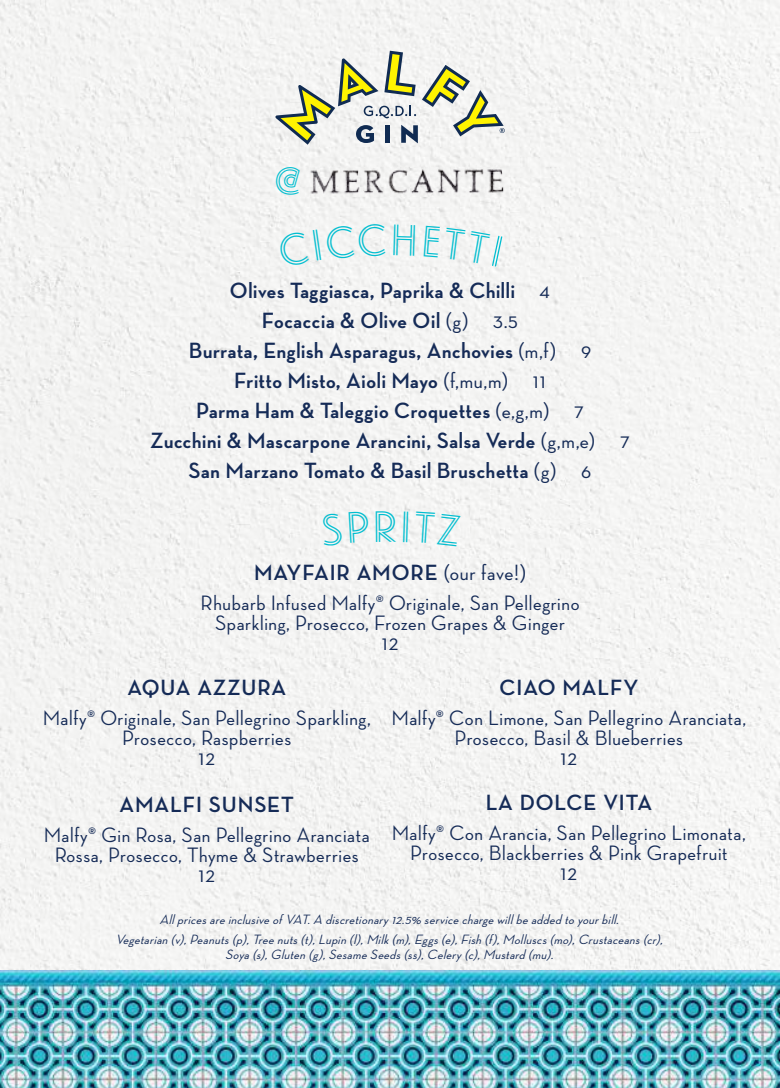
<style>
.page{position:relative;width:780px;height:1088px;background:#f4f4f3}
.page>*{position:absolute;margin:0;border:0;box-sizing:border-box;transform-origin:0 0}
.t1{font:36.62px "Landmark Inline";color:#01bed0}
.t2{font:700 22.5px/30px "Neutra Disp";letter-spacing:.03em;color:#152b57;text-align:center}
.t3{font:500 22.5px "Neutra Disp";letter-spacing:.04em;color:#152b57}
.t4{font:500 21.25px/20px "Neutra Disp";letter-spacing:.03em;color:#152b57;text-align:center}
.t5{font:italic 500 13.75px/20px "Neutra Disp";letter-spacing:.02em;color:#152b57;text-align:center}
.s1{font-weight:500}
</style>
<div class="page">
<img style="left:0;top:970px;width:779px;height:118px">
<svg style="left:275px;top:51px;width:229px;height:94px"></svg>
<img style="left:305px;top:157px;width:205px;height:45px">
<div style="left:278px;top:224px;width:107px;height:43px;background:#f3f3f2"></div>
<svg style="left:393px;top:225px;width:22px;height:31px"></svg>
<div style="left:424px;top:226px;width:78px;height:41px;background:#f4f4f3"></div>
<div style="left:321px;top:511px;width:48px;height:35px;background:#f3f3f2"></div>
<svg style="left:375px;top:511px;width:21px;height:31px"></svg>
<svg style="left:403px;top:511px;width:5px;height:31px"></svg>
<svg style="left:414px;top:512px;width:47px;height:34px"></svg>
<h1 class="t1" style="left:274px;top:156px;width:29px">@</h1>
<p class="t2" style="left:150px;top:276px;width:481px">Olives Taggiasca, Paprika &amp; Chilli <span class="s1">4<br></span>Focaccia &amp; Olive Oil <span class="s1">(g) 3.5<br></span>Burrata, English Asparagus, Anchovies <span class="s1">(m,f) 9<br></span>Fritto Misto, Aioli Mayo <span class="s1">(f,mu,m) 11<br></span>Parma Ham &amp; Taleggio Croquettes <span class="s1">(e,g,m) 7<br></span>Zucchini &amp; Mascarpone Arancini, Salsa Verde <span class="s1">(g,m,e) 7<br></span>San Marzano Tomato &amp; Basil Bruschetta <span class="s1">(g) 6</span></p>
<p class="t2" style="left:254px;top:558px;width:273px">MAYFAIR AMORE <span class="s1">(our fave!)</span></p>
<p class="t4" style="left:200px;top:593px;width:380px">Rhubarb Infused Malfy® Originale, San Pellegrino<br>Sparkling, Prosecco, Frozen Grapes &amp; Ginger</p>
<p class="t3" style="left:381px;top:630px;width:18px">12</p>
<p class="t2" style="left:127px;top:672px;width:160px">AQUA AZZURA</p>
<p class="t4" style="left:43px;top:708px;width:329px">Malfy® Originale, San Pellegrino Sparkling,<br>Prosecco, Raspberries</p>
<p class="t3" style="left:198px;top:745px;width:18px">12</p>
<p class="t2" style="left:499px;top:672px;width:140px">CIAO MALFY</p>
<p class="t4" style="left:391px;top:708px;width:356px">Malfy® Con Limone, San Pellegrino Aranciata,<br>Prosecco, Basil &amp; Blueberries</p>
<p class="t3" style="left:560px;top:745px;width:18px">12</p>
<p class="t2" style="left:119px;top:789px;width:176px">AMALFI SUNSET</p>
<p class="t4" style="left:44px;top:824px;width:327px">Malfy® Gin Rosa, San Pellegrino Aranciata<br>Rossa, Prosecco, Thyme &amp; Strawberries</p>
<p class="t3" style="left:198px;top:862px;width:18px">12</p>
<p class="t2" style="left:485px;top:788px;width:168px">LA DOLCE VITA</p>
<p class="t4" style="left:392px;top:823px;width:355px">Malfy® Con Arancia, San Pellegrino Limonata,<br>Prosecco, Blackberries &amp; Pink Grapefruit</p>
<p class="t3" style="left:560px;top:860px;width:18px">12</p>
<p class="t5" style="left:115px;top:909px;width:552px">AllpricesareinclusiveofVAT.A discretionary12.5% servicechargewillbeadded toyourbill.<br>Vegetarian(v),Peanuts(p),Treenuts(t),Lupin(l),Milk(m),Eggs(e),Fish(f),Molluscs(mo),Crustaceans(cr),</p>
<p class="t5" style="left:225px;top:945px;width:333px">Soya(s),Gluten(g),SesameSeeds(ss),Celery(c),Mustard (mu).</p>
</div>
